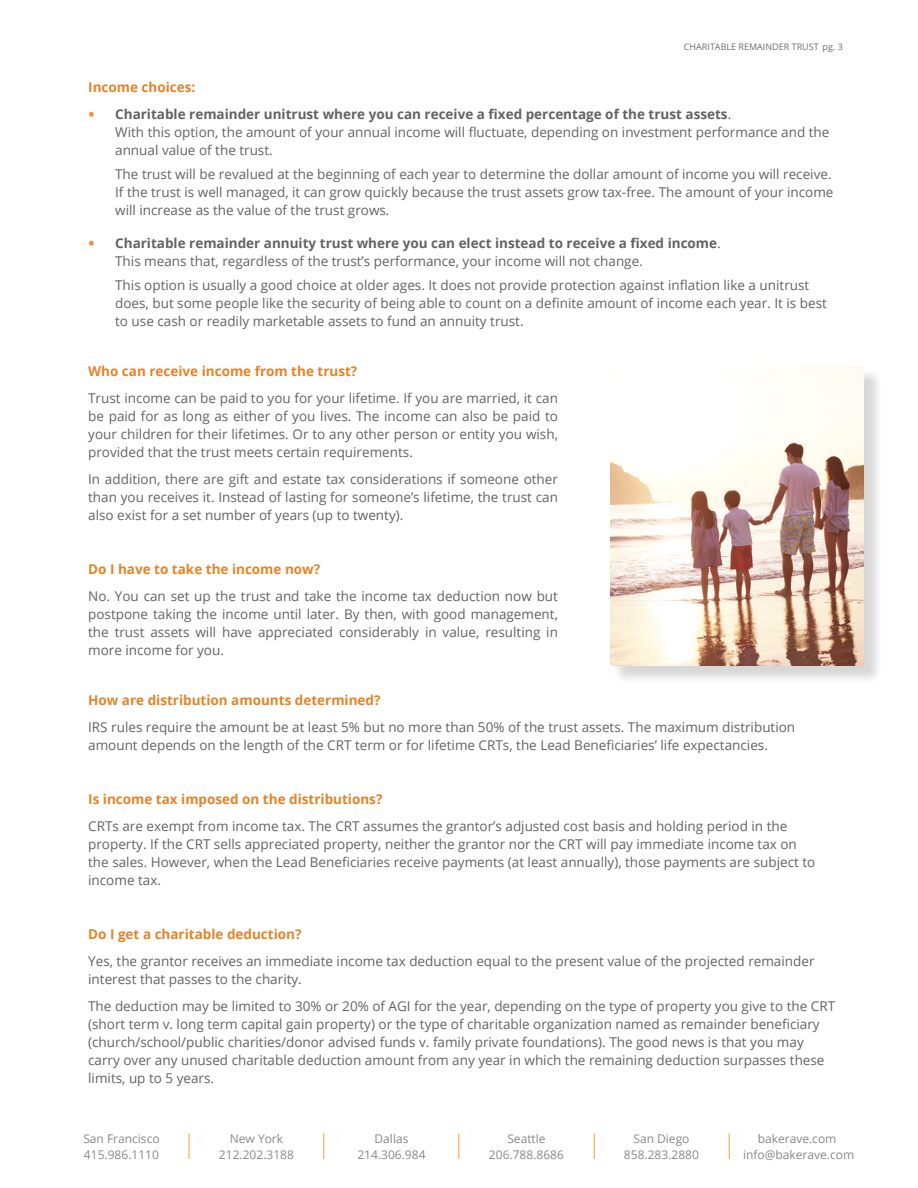
<style>
.page{position:relative;width:918px;height:1188px;background:#fff}
.page>*{position:absolute;margin:0;border:0;box-sizing:border-box;transform-origin:0 0}
.t1{font:13.5px/18px "Open Sans";color:#636366}
.t2{font:700 13.5px "Open Sans";color:#e58327}
.t3{font:700 13.5px/18px "Open Sans";color:#636366}
.t4{font:12px/16.5px "Open Sans";color:#898989;text-align:center}
.t5{font:9px "Open Sans";color:#6c6d70}
.s1{font-family:"Avenir Next LT Pro";font-weight:700;color:#f48c3b}
.s2{font-weight:700}
.s3{font-family:"Avenir Next LT Pro";color:#f48c3b}
.s4{font-weight:400}
</style>
<div class="page">
<svg style="left:189px;top:1133px;width:1px;height:26px"></svg>
<svg style="left:324px;top:1133px;width:1px;height:26px"></svg>
<svg style="left:459px;top:1133px;width:1px;height:26px"></svg>
<svg style="left:594px;top:1133px;width:1px;height:26px"></svg>
<svg style="left:729px;top:1133px;width:1px;height:26px"></svg>
<div style="left:612px;top:368px;width:271px;height:317px;background:#231f20;opacity:.18"></div>
<img style="left:610px;top:366px;width:254px;height:300px">
<p class="t5" style="left:684px;top:41px;width:161px">CHARITABLE REMAINDER TRUST pg. 3</p>
<p class="t2" style="left:88px;top:78px;width:109px">Income choices:</p>
<p class="t1" style="left:115px;top:105px;width:716px;text-indent:-27px"><span class="s1">•</span> <span class="s2">Charitable remainder unitrust where you can receive a fixed percentage of the trust assets</span>.<br>With this option, the amount of your annual income will fluctuate, depending on investment performance and the annual value of the trust.</p>
<p class="t1" style="left:115px;top:165px;width:720px">The trust will be revalued at the beginning of each year to determine the dollar amount of income you will receive.<br>If the trust is well managed, it can grow quickly because the trust assets grow tax-free. The amount of your income will increase as the value of the trust grows.</p>
<p class="t3" style="left:115px;top:234px;width:607px;text-indent:-27px"><span class="s3">•</span> Charitable remainder annuity trust where you can elect instead to receive a fixed income<span class="s4">.<br>This means that, regardless of the trust’s performance, your income will not change.</span></p>
<p class="t1" style="left:115px;top:276px;width:713px">This option is usually a good choice at older ages. It does not provide protection against inflation like a unitrust does, but some people like the security of being able to count on a definite amount of income each year. It is best to use cash or readily marketable assets to fund an annuity trust.</p>
<p class="t2" style="left:88px;top:362px;width:271px">Who can receive income from the trust?</p>
<p class="t1" style="left:88px;top:389px;width:471px;text-align:justify">Trust income can be paid to you for your lifetime. If you are married, it can be paid for as long as either of you lives. The income can also be paid to your children for their lifetimes. Or to any other person or entity you wish, provided that the trust meets certain requirements.</p>
<p class="t1" style="left:88px;top:470px;width:471px;text-align:justify">In addition, there are gift and estate tax considerations if someone other than you receives it. Instead of lasting for someone’s lifetime, the trust can also exist for a set number of years (up to twenty).</p>
<p class="t2" style="left:88px;top:560px;width:234px">Do I have to take the income now?</p>
<p class="t1" style="left:88px;top:587px;width:471px;text-align:justify">No. You can set up the trust and take the income tax deduction now but postpone taking the income until later. By then, with good management, the trust assets will have appreciated considerably in value, resulting in more income for you.</p>
<p class="t2" style="left:88px;top:690px;width:294px">How are distribution amounts determined?</p>
<p class="t1" style="left:88px;top:718px;width:709px">IRS rules require the amount be at least 5% but no more than 50% of the trust assets. The maximum distribution amount depends on the length of the CRT term or for lifetime CRTs, the Lead Beneficiaries’ life expectancies.</p>
<p class="t2" style="left:88px;top:789px;width:296px">Is income tax imposed on the distributions?</p>
<p class="t1" style="left:88px;top:817px;width:729px">CRTs are exempt from income tax. The CRT assumes the grantor’s adjusted cost basis and holding period in the property. If the CRT sells appreciated property, neither the grantor nor the CRT will pay immediate income tax on the sales. However, when the Lead Beneficiaries receive payments (at least annually), those payments are subject to income tax.</p>
<p class="t2" style="left:88px;top:924px;width:215px">Do I get a charitable deduction?</p>
<p class="t1" style="left:88px;top:952px;width:728px">Yes, the grantor receives an immediate income tax deduction equal to the present value of the projected remainder interest that passes to the charity.</p>
<p class="t1" style="left:88px;top:997px;width:748px">The deduction may be limited to 30% or 20% of AGI for the year, depending on the type of property you give to the CRT (short term v. long term capital gain property) or the type of charitable organization named as remainder beneficiary (church/school/public charities/donor advised funds v. family private foundations). The good news is that you may carry over any unused charitable deduction amount from any year in which the remaining deduction surpasses these limits, up to 5 years.</p>
<p class="t4" style="left:83px;top:1130px;width:78px;text-align:left">San Francisco<br>415.986.1110</p>
<p class="t4" style="left:219px;top:1130px;width:77px">New York<br>212.202.3188</p>
<p class="t4" style="left:357px;top:1130px;width:70px">Dallas<br>214.306.984</p>
<p class="t4" style="left:489px;top:1130px;width:77px">Seattle<br>206.788.8686</p>
<p class="t4" style="left:624px;top:1130px;width:77px">San Diego<br>858.283.2880</p>
<p class="t4" style="left:743px;top:1130px;width:113px">bakerave.com info@bakerave.com</p>
</div>
